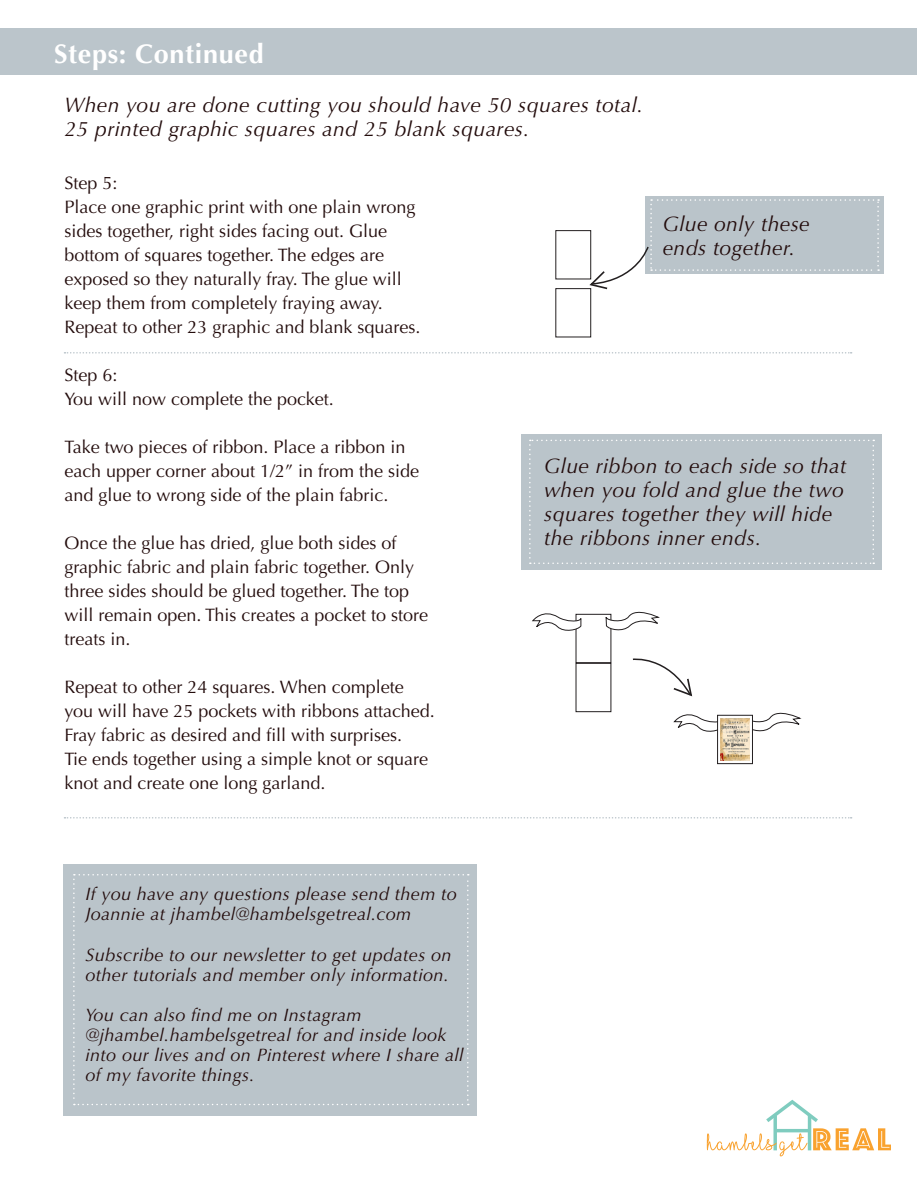
<style>
.page{position:relative;width:918px;height:1188px;background:#fff}
.page>*{position:absolute;margin:0;border:0;box-sizing:border-box;transform-origin:0 0}
.Subhead{font:700 27px "Optima";letter-spacing:.025em;color:#fff}
.t1{font:italic 21px/24px "Optima";letter-spacing:.02em;color:#230c0c}
.t2{font:18px/24px "Optima";color:#230c0c}
.t3{font:italic 18px/20.1px "Optima";letter-spacing:.02em;color:#230c0c}
</style>
<div class="page">
<svg style="left:707px;top:1100px;width:184px;height:56px"></svg>
<div style="left:1px;top:28px;width:916px;height:46px;background:#bbc5cb"></div>
<svg style="left:64px;top:352px;width:788px;height:2px"></svg>
<svg style="left:64px;top:817px;width:788px;height:2px"></svg>
<div style="left:556px;top:230px;width:35px;height:49px;border:1px solid #231f20"></div>
<div style="left:556px;top:288px;width:35px;height:49px;border:1px solid #231f20"></div>
<div style="left:645px;top:196px;width:239px;height:78px;background:#bac4ca"></div>
<svg style="left:588px;top:199px;width:291px;height:91px"></svg>
<div style="left:576px;top:614px;width:35px;height:49px;border:1px solid #231f20"></div>
<div style="left:576px;top:663px;width:35px;height:49px;border:1px solid #231f20"></div>
<svg style="left:605px;top:611px;width:54px;height:21px"></svg>
<svg style="left:532px;top:613px;width:50px;height:20px"></svg>
<div style="left:521px;top:434px;width:360px;height:136px;background:#bac4ca"></div>
<svg style="left:529px;top:440px;width:345px;height:124px"></svg>
<svg style="left:632px;top:658px;width:61px;height:39px"></svg>
<svg style="left:747px;top:712px;width:54px;height:20px"></svg>
<svg style="left:674px;top:714px;width:49px;height:18px"></svg>
<div style="left:718px;top:715px;width:34px;height:49px;background:#fff"></div>
<div style="left:717px;top:715px;width:36px;height:49px;border:1px solid #231f20"></div>
<img style="left:720px;top:718px;width:30px;height:43px">
<div style="left:64px;top:864px;width:413px;height:252px;background:#bac4ca"></div>
<svg style="left:73px;top:874px;width:396px;height:231px"></svg>
<p class="Subhead" style="left:54px;top:38px;width:211px">Steps: Continued</p>
<p class="t1" style="left:64px;top:93px;width:580px">When you are done cutting you should have 50 squares total.<br>25 printed graphic squares and 25 blank squares.</p>
<p class="t2" style="left:64px;top:172px;width:357px">Step 5:<br>Place one graphic print with one plain wrong sides together, right sides facing out. Glue bottom of squares together. The edges are exposed so they naturally fray. The glue will keep them from completely fraying away.<br>Repeat to other 23 graphic and blank squares.</p>
<p class="t2" style="left:64px;top:364px;width:55px">Step 6:</p>
<p class="t2" style="left:64px;top:388px;width:271px">You will now complete the pocket.</p>
<p class="t2" style="left:64px;top:436px;width:356px">Take two pieces of ribbon. Place a ribbon in each upper corner about 1/2” in from the side and glue to wrong side of the plain fabric.</p>
<p class="t2" style="left:64px;top:532px;width:365px">Once the glue has dried, glue both sides of graphic fabric and plain fabric together. Only three sides should be glued together. The top will remain open. This creates a pocket to store treats in.</p>
<p class="t2" style="left:64px;top:676px;width:372px">Repeat to other 24 squares. When complete you will have 25 pockets with ribbons attached.<br>Fray fabric as desired and fill with surprises.<br>Tie ends together using a simple knot or square knot and create one long garland.</p>
<p class="t3" style="left:86px;top:884px;width:373px">If you have any questions please send them to<br>Joannie at jhambel@hambelsgetreal.com</p>
<p class="t3" style="left:86px;top:945px;width:367px">Subscribe to our newsletter to get updates on other tutorials and member only information.</p>
<p class="t3" style="left:86px;top:1005px;width:379px">You can also find me on Instagram @jhambel.hambelsgetreal for and inside look into our lives and on Pinterest where I share all of my favorite things.</p>
<p class="t1" style="left:663px;top:213px;width:149px">Glue only these ends together.</p>
<p class="t1" style="left:544px;top:454px;width:304px">Glue ribbon to each side so that when you fold and glue the two squares together they will hide the ribbons inner ends.</p>
</div>
